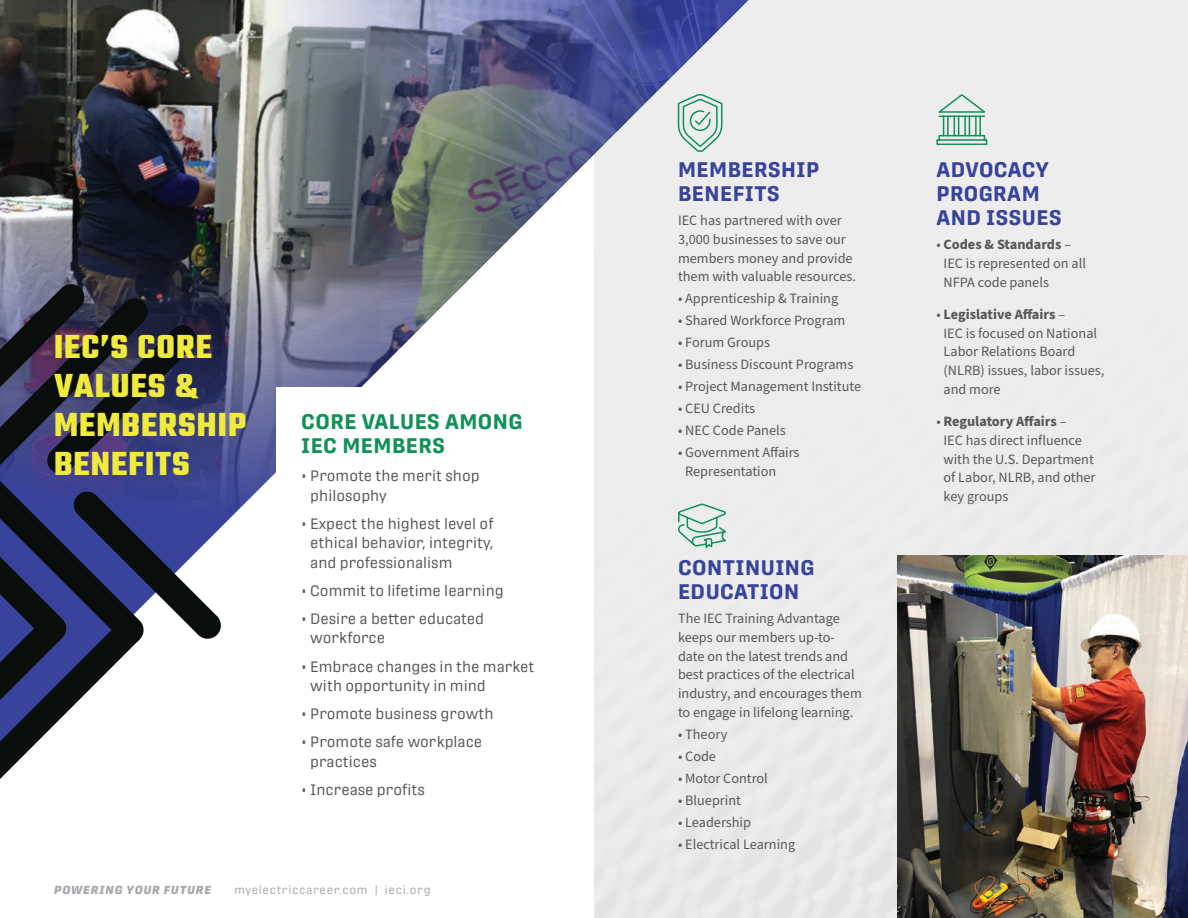
<style>
.page{position:relative;width:1188px;height:918px;background:#fff}
.page>*{position:absolute;margin:0;border:0;box-sizing:border-box;transform-origin:0 0}
.B_Head___Teko_24pt_B{font:700 36px/39px "Teko";letter-spacing:.03em;color:#efea3b}
.B_Head___Protipo{font:700 21px/24px "Protipo";letter-spacing:.025em;color:#38439b}
.B_Head___Protipo-2{font:700 21px/24px "Protipo";letter-spacing:.025em;color:#109257}
.body___Source_Sans_9{font:15px/19.5px "Protipo";color:#57585a}
.body___Source_Sans_9-2{font:14.25px/18.8px "Source Sans Pro";color:#57585a}
.t1{font:11.7px "Protipo";letter-spacing:.055em;color:#a8a9ad}
.t2{font:italic 800 11.7px "Protipo";letter-spacing:.08em;color:#a8a9ad}
.s1{font-weight:700}
</style>
<div class="page">
<div style="left:594px;top:0;width:594px;height:918px;background:#ededee"></div>
<img style="left:898px;top:555px;width:290px;height:363px">
<svg style="left:936px;top:94px;width:52px;height:51px"></svg>
<img style="left:0;top:0;width:726px;height:548px">
<img style="left:381px;top:0;width:368px;height:342px">
<div style="left:277px;top:387px;width:263px;height:176px;background:#fff"></div>
<svg style="left:0;top:283px;width:86px;height:14px"></svg>
<svg style="left:0;top:297px;width:222px;height:482px"></svg>
<p class="B_Head___Teko_24pt_B" style="left:54px;top:330px;width:194px">IEC’S CORE<br>VALUES &amp;<br>MEMBERSHIP<br>BENEFITS</p>
<p class="B_Head___Protipo-2" style="left:301px;top:410px;width:223px">CORE VALUES AMONG<br>IEC MEMBERS</p>
<p class="body___Source_Sans_9" style="left:310px;top:466px;width:171px;text-indent:-9px">• Promote the merit shop philosophy</p>
<p class="body___Source_Sans_9" style="left:310px;top:514px;width:185px;text-align:justify;text-indent:-9px">• Expect the highest level of ethical behavior, integrity, and professionalism</p>
<p class="body___Source_Sans_9" style="left:301px;top:581px;width:204px">• Commit to lifetime learning</p>
<p class="body___Source_Sans_9" style="left:310px;top:609px;width:175px;text-indent:-9px">• Desire a better educated workforce</p>
<p class="body___Source_Sans_9" style="left:310px;top:657px;width:226px;text-indent:-9px">• Embrace changes in the market with opportunity in mind</p>
<p class="body___Source_Sans_9" style="left:301px;top:704px;width:194px">• Promote business growth</p>
<p class="body___Source_Sans_9" style="left:310px;top:732px;width:173px;text-indent:-9px">• Promote safe workplace practices</p>
<p class="body___Source_Sans_9" style="left:301px;top:780px;width:125px">• Increase profits</p>
<p class="t2" style="left:54px;top:883px;width:159px">POWERING YOUR FUTURE</p>
<p class="t1" style="left:234px;top:883px;width:198px">myelectriccareer.com | ieci.org</p>
<p class="B_Head___Protipo" style="left:678px;top:158px;width:143px">MEMBERSHIP<br>BENEFITS</p>
<p class="body___Source_Sans_9-2" style="left:678px;top:212px;width:180px">IEC has partnered with over<br>3,000 businesses to save our members money and provide them with valuable resources.</p>
<p class="body___Source_Sans_9-2" style="left:678px;top:290px;width:162px">• Apprenticeship &amp; Training</p>
<p class="body___Source_Sans_9-2" style="left:678px;top:312px;width:169px">• Shared Workforce Program</p>
<p class="body___Source_Sans_9-2" style="left:678px;top:334px;width:94px">• Forum Groups</p>
<p class="body___Source_Sans_9-2" style="left:678px;top:356px;width:177px">• Business Discount Programs</p>
<p class="body___Source_Sans_9-2" style="left:678px;top:378px;width:185px">• Project Management Institute</p>
<p class="body___Source_Sans_9-2" style="left:678px;top:400px;width:79px">• CEU Credits</p>
<p class="body___Source_Sans_9-2" style="left:678px;top:422px;width:109px">• NEC Code Panels</p>
<p class="body___Source_Sans_9-2" style="left:685px;top:444px;width:116px;text-indent:-7px">• Government Affairs<br>Representation</p>
<p class="B_Head___Protipo" style="left:678px;top:556px;width:138px">CONTINUING<br>EDUCATION</p>
<p class="body___Source_Sans_9-2" style="left:678px;top:610px;width:185px">The IEC Training Advantage keeps our members up-to&shy;date on the latest trends and best practices of the electrical industry, and encourages them to engage in lifelong learning.</p>
<p class="body___Source_Sans_9-2" style="left:678px;top:725px;width:51px">• Theory</p>
<p class="body___Source_Sans_9-2" style="left:678px;top:747px;width:40px">• Code</p>
<p class="body___Source_Sans_9-2" style="left:678px;top:769px;width:91px">• Motor Control</p>
<p class="body___Source_Sans_9-2" style="left:678px;top:791px;width:65px">• Blueprint</p>
<p class="body___Source_Sans_9-2" style="left:678px;top:813px;width:75px">• Leadership</p>
<p class="body___Source_Sans_9-2" style="left:678px;top:835px;width:119px">• Electrical Learning</p>
<p class="B_Head___Protipo" style="left:936px;top:158px;width:127px">ADVOCACY<br>PROGRAM<br>AND ISSUES</p>
<p class="body___Source_Sans_9-2" style="left:944px;top:236px;width:144px;text-indent:-7px">• <span class="s1">Codes &amp; Standards</span> –<br>IEC is represented on all<br>NFPA code panels</p>
<p class="body___Source_Sans_9-2" style="left:944px;top:305px;width:162px;text-indent:-7px">• <span class="s1">Legislative Affairs</span> –<br>IEC is focused on National<br>Labor Relations Board (NLRB) issues, labor issues, and more</p>
<p class="body___Source_Sans_9-2" style="left:944px;top:413px;width:153px;text-indent:-7px">• <span class="s1">Regulatory Affairs</span> –<br>IEC has direct influence with the U.S. Department of Labor, NLRB, and other key groups</p>
</div>
